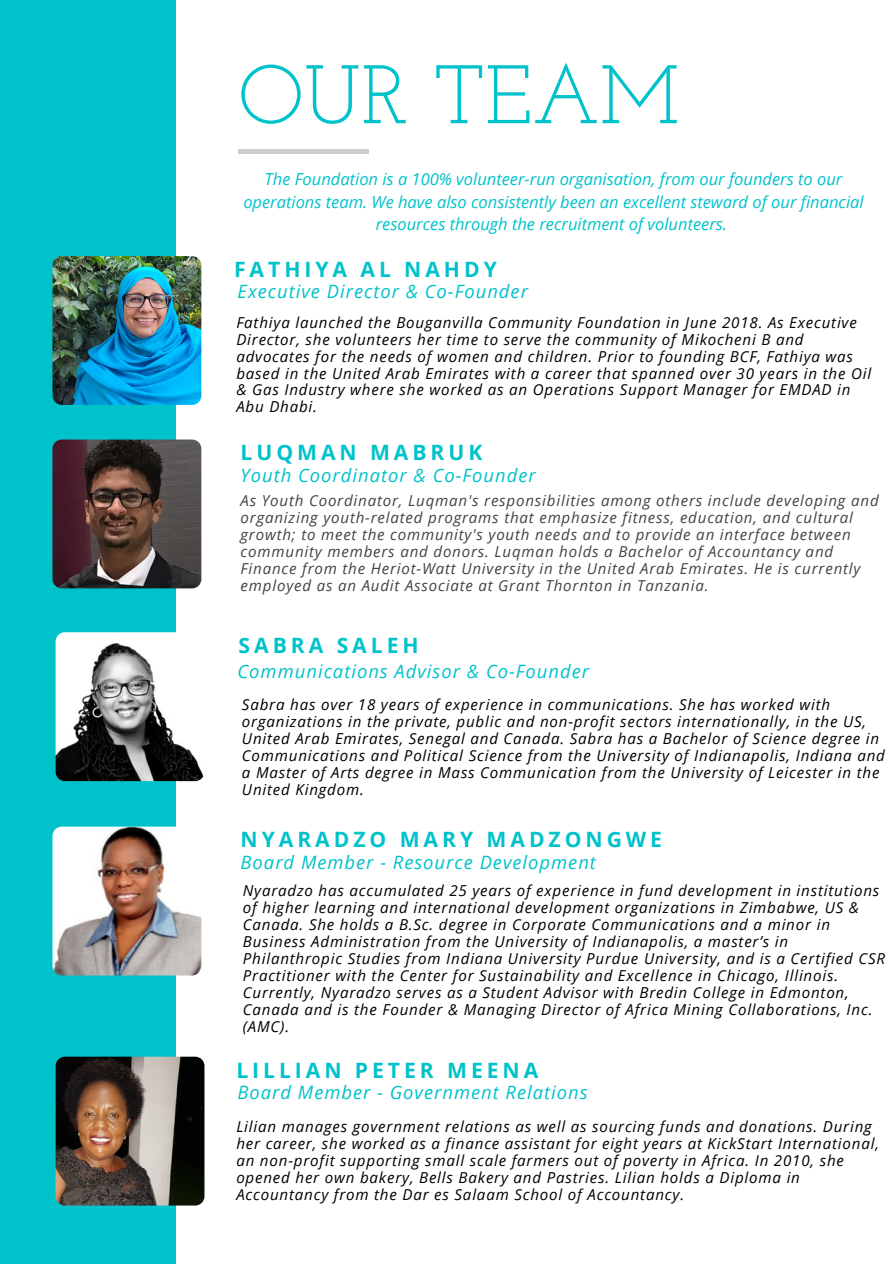
<style>
.page{position:relative;width:894px;height:1264px;background:#fff}
.page>*{position:absolute;margin:0;border:0;box-sizing:border-box;transform-origin:0 0}
.t1{font:82.8px "Josefin Slab";color:#00c2cb}
.t2{font:700 21.15px "Open Sans";letter-spacing:.185em;color:#00c2cb}
.t3{font:italic 18.45px "Open Sans";letter-spacing:.055em;color:#00c2cb}
.t4{font:italic 16.5px/22.5px "Open Sans";color:#00c2cb;text-align:center}
.t5{font:italic 15.15px/17px "Open Sans";letter-spacing:.055em;color:#000}
.t6{font:italic 15.15px/17px "Open Sans";letter-spacing:.055em;color:#444440}
</style>
<div class="page">
<div style="left:0;top:0;width:176px;height:1263px;background:#00c2cb"></div>
<div style="left:238px;top:149px;width:131px;height:5px;background:#ccc"></div>
<img style="left:52px;top:256px;width:149px;height:149px;border-radius:9px">
<img style="left:52px;top:439px;width:149px;height:149px;border-radius:9px">
<img style="left:56px;top:632px;width:148px;height:149px;border-radius:9px">
<img style="left:52px;top:826px;width:149px;height:149px;border-radius:9px">
<img style="left:56px;top:1056px;width:148px;height:149px;border-radius:9px">
<p class="t1" style="left:238px;top:61px;width:442px">OUR TEAM</p>
<p class="t4" style="left:243px;top:168px;width:621px">The Foundation is a 100% volunteer-run organisation, from our founders to our operations team. We have also consistently been an excellent steward of our financial resources through the recruitment of volunteers.</p>
<p class="t2" style="left:234px;top:254px;width:264px">FATHIYA AL NAHDY</p>
<p class="t5" style="left:236px;top:313px;width:636px">Fathiya launched the Bouganvilla Community Foundation in June 2018. As Executive Director, she volunteers her time to serve the community of Mikocheni B and advocates for the needs of women and children. Prior to founding BCF, Fathiya was based in the United Arab Emirates with a career that spanned over 30 years in the Oil &amp; Gas Industry where she worked as an Operations Support Manager for EMDAD in Abu Dhabi.</p>
<p class="t3" style="left:237px;top:278px;width:292px">Executive Director &amp; Co-Founder</p>
<p class="t2" style="left:240px;top:437px;width:243px">LUQMAN MABRUK</p>
<p class="t6" style="left:240px;top:492px;width:639px">As Youth Coordinator, Luqman's responsibilities among others include developing and organizing youth-related programs that emphasize fitness, education, and cultural growth; to meet the community's youth needs and to provide an interface between community members and donors. Luqman holds a Bachelor of Accountancy and Finance from the Heriot-Watt University in the United Arab Emirates. He is currently employed as an Audit Associate at Grant Thornton in Tanzania.</p>
<p class="t3" style="left:240px;top:462px;width:296px">Youth Coordinator &amp; Co-Founder</p>
<p class="t2" style="left:238px;top:630px;width:181px">SABRA SALEH</p>
<p class="t3" style="left:237px;top:658px;width:353px">Communications Advisor &amp; Co-Founder</p>
<p class="t5" style="left:242px;top:695px;width:644px">Sabra has over 18 years of experience in communications. She has worked with organizations in the private, public and non-profit sectors internationally, in the US, United Arab Emirates, Senegal and Canada. Sabra has a Bachelor of Science degree in Communications and Political Science from the University of Indianapolis, Indiana and a Master of Arts degree in Mass Communication from the University of Leicester in the United Kingdom.</p>
<p class="t2" style="left:240px;top:824px;width:423px">NYARADZO MARY MADZONGWE</p>
<p class="t5" style="left:243px;top:882px;width:643px">Nyaradzo has accumulated 25 years of experience in fund development in institutions of higher learning and international development organizations in Zimbabwe, US &amp; Canada. She holds a B.Sc. degree in Corporate Communications and a minor in Business Administration from the University of Indianapolis, a master’s in Philanthropic Studies from Indiana University Purdue University, and is a Certified CSR Practitioner with the Center for Sustainability and Excellence in Chicago, Illinois.<br>Currently, Nyaradzo serves as a Student Advisor with Bredin College in Edmonton, Canada and is the Founder &amp; Managing Director of Africa Mining Collaborations, Inc. (AMC).</p>
<p class="t3" style="left:240px;top:848px;width:357px">Board Member - Resource Development</p>
<p class="t2" style="left:236px;top:1054px;width:303px">LILLIAN PETER MEENA</p>
<p class="t3" style="left:237px;top:1079px;width:351px">Board Member - Government Relations</p>
<p class="t5" style="left:236px;top:1117px;width:644px">Lilian manages government relations as well as sourcing funds and donations. During her career, she worked as a finance assistant for eight years at KickStart International, an non-profit supporting small scale farmers out of poverty in Africa. In 2010, she opened her own bakery, Bells Bakery and Pastries. Lilian holds a Diploma in Accountancy from the Dar es Salaam School of Accountancy.</p>
</div>
